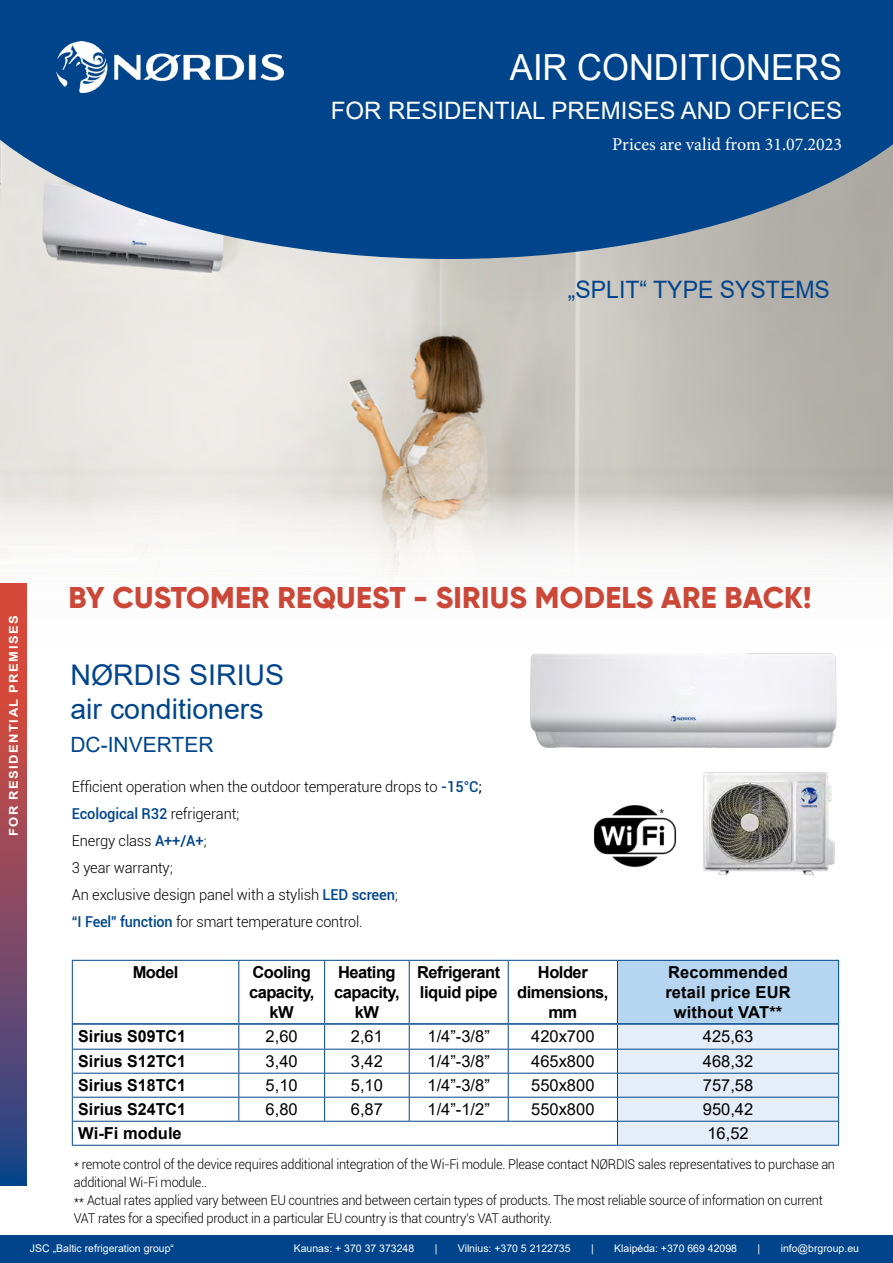
<style>
.page{position:relative;width:893px;height:1263px;background:#fff}
.page>*{position:absolute;margin:0;border:0;box-sizing:border-box;transform-origin:0 0}
.t1{font:36px "Arial";color:#fff;scale:.96 1}
.t2{font:800 30px "Gilroy";letter-spacing:.01em;color:#cb4839}
.t3{font:28.5px/34.2px "Arial";color:#00458b}
.t4{font:24px "Arial";color:#fff}
.t5{font:24px "Arial";color:#00458b;scale:.96 1}
.t6{font:21px "Arial";color:#00458b}
.t7{font:18px "Minion Pro";color:#fff}
.t8{font:16.5px "Arial";color:#000}
.t9{font:700 16.5px/19.8px "Arial";color:#000;text-align:center}
.t10{font:700 16.5px/19.8px "Arial";letter-spacing:-.03em;color:#000;text-align:center}
.t11{font:300 15px/27px "Roboto";letter-spacing:-.01em;color:#000}
.t12{font:300 13.5px/18px "Roboto";letter-spacing:-.02em;color:#000;scale:.95 1}
.t13{font:700 12px "Arial";letter-spacing:.115em;color:#fff;scale:1.08 1}
.t14{font:10.5px "Arial";color:#fff}
.s1{font-weight:500;color:#00458b}
.s2{font-weight:400}
</style>
<div class="page">
<img style="left:0;top:260px;width:893px;height:105px">
<svg style="left:0;top:0;width:893px;height:260px;background:#1c5692"></svg>
<div style="left:0;top:1236px;width:893px;height:27px;background:#00458b"></div>
<img style="left:0;top:365px;width:893px;height:284px">
<svg style="left:0;top:584px;width:26px;height:601px;background:#8b485d"></svg>
<img style="left:57px;top:41px;width:226px;height:51px">
<div style="left:617px;top:960px;width:222px;height:64px;background:#b5d5f0"></div>
<hr style="left:238px;top:961px;width:1px;height:62px;background:#00458b">
<hr style="left:324px;top:961px;width:1px;height:62px;background:#00458b">
<hr style="left:409px;top:961px;width:1px;height:62px;background:#00458b">
<hr style="left:508px;top:961px;width:1px;height:62px;background:#00458b">
<hr style="left:617px;top:961px;width:1px;height:62px;background:#00458b">
<hr style="left:838px;top:961px;width:1px;height:63px;background:#00458b">
<hr style="left:72px;top:1049px;width:167px;height:1px;background:#00458b">
<hr style="left:239px;top:1049px;width:86px;height:1px;background:#00458b">
<hr style="left:325px;top:1049px;width:84px;height:1px;background:#00458b">
<hr style="left:409px;top:1049px;width:99px;height:1px;background:#00458b">
<hr style="left:508px;top:1049px;width:109px;height:1px;background:#00458b">
<hr style="left:72px;top:1073px;width:167px;height:1px;background:#00458b">
<hr style="left:239px;top:1073px;width:86px;height:1px;background:#00458b">
<hr style="left:325px;top:1073px;width:84px;height:1px;background:#00458b">
<hr style="left:409px;top:1073px;width:99px;height:1px;background:#00458b">
<hr style="left:508px;top:1073px;width:109px;height:1px;background:#00458b">
<hr style="left:72px;top:1097px;width:167px;height:1px;background:#00458b">
<hr style="left:239px;top:1097px;width:86px;height:1px;background:#00458b">
<svg style="left:238px;top:1025px;width:1px;height:96px"></svg>
<hr style="left:325px;top:1097px;width:84px;height:1px;background:#00458b">
<svg style="left:324px;top:1025px;width:1px;height:96px"></svg>
<hr style="left:409px;top:1097px;width:99px;height:1px;background:#00458b">
<svg style="left:409px;top:1025px;width:1px;height:96px"></svg>
<hr style="left:508px;top:1097px;width:109px;height:1px;background:#00458b">
<svg style="left:508px;top:1025px;width:1px;height:96px"></svg>
<hr style="left:72px;top:1121px;width:167px;height:1px;background:#00458b">
<svg style="left:72px;top:1024px;width:1px;height:121px"></svg>
<hr style="left:239px;top:1121px;width:86px;height:1px;background:#00458b">
<hr style="left:325px;top:1121px;width:84px;height:1px;background:#00458b">
<hr style="left:409px;top:1121px;width:99px;height:1px;background:#00458b">
<hr style="left:508px;top:1121px;width:109px;height:1px;background:#00458b">
<svg style="left:617px;top:1024px;width:222px;height:121px;background:#d6e3f1"></svg>
<hr style="left:72px;top:1145px;width:167px;height:1px;background:#00458b">
<hr style="left:239px;top:1145px;width:86px;height:1px;background:#00458b">
<hr style="left:325px;top:1145px;width:84px;height:1px;background:#00458b">
<hr style="left:409px;top:1145px;width:99px;height:1px;background:#00458b">
<hr style="left:508px;top:1145px;width:109px;height:1px;background:#00458b">
<hr style="left:617px;top:1145px;width:222px;height:1px;background:#00458b">
<hr style="left:72px;top:960px;width:167px;height:1px;background:#00458b">
<hr style="left:72px;top:961px;width:1px;height:63px;background:#00458b">
<hr style="left:239px;top:960px;width:86px;height:1px;background:#00458b">
<hr style="left:325px;top:960px;width:84px;height:1px;background:#00458b">
<hr style="left:409px;top:960px;width:99px;height:1px;background:#00458b">
<hr style="left:508px;top:960px;width:109px;height:1px;background:#00458b">
<hr style="left:617px;top:960px;width:222px;height:1px;background:#00458b">
<hr style="left:73px;top:1023px;width:166px;height:2px;background:#00458b">
<hr style="left:239px;top:1023px;width:86px;height:2px;background:#00458b">
<hr style="left:325px;top:1023px;width:84px;height:2px;background:#00458b">
<hr style="left:409px;top:1023px;width:99px;height:2px;background:#00458b">
<hr style="left:508px;top:1023px;width:109px;height:2px;background:#00458b">
<hr style="left:617px;top:1023px;width:221px;height:2px;background:#00458b">
<img style="left:498px;top:637px;width:362px;height:111px">
<img style="left:703px;top:772px;width:132px;height:104px">
<img style="left:593px;top:805px;width:84px;height:63px">
<h1 class="t1" style="left:510px;top:42px;width:348px">AIR CONDITIONERS</h1>
<h3 class="t4" style="left:331px;top:94px;width:513px">FOR RESIDENTIAL PREMISES AND OFFICES</h3>
<h3 class="t7" style="left:612px;top:132px;width:231px">Prices are valid from 31.07.2023</h3>
<h3 class="t5" style="left:568px;top:273px;width:274px">„SPLIT“ TYPE SYSTEMS</h3>
<p class="t13" style="left:5px;top:836px;width:206px;rotate:-90deg">FOR RESIDENTIAL PREMISES</p>
<h2 class="t2" style="left:69px;top:578px;width:745px">BY CUSTOMER REQUEST - SIRIUS MODELS ARE BACK!</h2>
<h3 class="t3" style="left:70px;top:658px;width:215px">NØRDIS SIRIUS air conditioners</h3>
<h3 class="t6" style="left:70px;top:730px;width:145px">DC-INVERTER</h3>
<p class="t11" style="left:72px;top:772px;width:412px">Efficient operation when the outdoor temperature drops to <span class="s1">-15°C</span><span class="s2">; </span><span class="s1">Ecological R32</span> refrigerant;<br>Energy class <span class="s1">A++/A+</span>;<br>3 year warranty;<br>An exclusive design panel with a stylish <span class="s1">LED screen</span>;<br><span class="s1">“I Feel” function</span> for smart temperature control.</p>
<p class="t12" style="left:659px;top:802px;width:7px">*</p>
<p class="t9" style="left:133px;top:963px;width:47px">Model</p>
<p class="t10" style="left:249px;top:963px;width:67px">Cooling capacity, kW</p>
<p class="t10" style="left:334px;top:963px;width:67px">Heating capacity, kW</p>
<p class="t10" style="left:417px;top:963px;width:85px;text-align:left">Refrigerant liquid pipe</p>
<p class="t10" style="left:517px;top:963px;width:93px">Holder dimensions, mm</p>
<p class="t9" style="left:665px;top:963px;width:127px">Recommended retail price EUR without VAT**</p>
<p class="t9" style="left:78px;top:1026px;width:109px">Sirius S09TC1</p>
<p class="t8" style="left:266px;top:1025px;width:34px">2,60</p>
<p class="t8" style="left:351px;top:1025px;width:34px">2,61</p>
<p class="t8" style="left:428px;top:1025px;width:64px">1/4”-3/8”</p>
<p class="t8" style="left:531px;top:1025px;width:65px">420x700</p>
<p class="t8" style="left:703px;top:1025px;width:52px">425,63</p>
<p class="t9" style="left:78px;top:1052px;width:109px">Sirius S12TC1</p>
<p class="t8" style="left:266px;top:1050px;width:34px">3,40</p>
<p class="t8" style="left:351px;top:1050px;width:34px">3,42</p>
<p class="t8" style="left:428px;top:1050px;width:64px">1/4”-3/8”</p>
<p class="t8" style="left:531px;top:1050px;width:65px">465x800</p>
<p class="t8" style="left:703px;top:1050px;width:52px">468,32</p>
<p class="t9" style="left:78px;top:1076px;width:109px">Sirius S18TC1</p>
<p class="t8" style="left:266px;top:1074px;width:34px">5,10</p>
<p class="t8" style="left:351px;top:1074px;width:34px">5,10</p>
<p class="t8" style="left:428px;top:1074px;width:64px">1/4”-3/8”</p>
<p class="t8" style="left:531px;top:1074px;width:65px">550x800</p>
<p class="t8" style="left:703px;top:1074px;width:52px">757,58</p>
<p class="t9" style="left:78px;top:1100px;width:109px">Sirius S24TC1</p>
<p class="t8" style="left:266px;top:1098px;width:34px">6,80</p>
<p class="t8" style="left:351px;top:1098px;width:34px">6,87</p>
<p class="t8" style="left:428px;top:1098px;width:64px">1/4”-1/2”</p>
<p class="t8" style="left:531px;top:1098px;width:65px">550x800</p>
<p class="t8" style="left:703px;top:1098px;width:52px">950,42</p>
<p class="t9" style="left:78px;top:1124px;width:105px">Wi-Fi module</p>
<p class="t8" style="left:707px;top:1122px;width:43px">16,52</p>
<p class="t12" style="left:74px;top:1154px;width:803px">* remote control of the device requires additional integration of the Wi-Fi module. Please contact NØRDIS sales representatives to purchase an additional Wi-Fi module..<br>** Actual rates applied vary between EU countries and between certain types of products. The most reliable source of information on current VAT rates for a specified product in a particular EU country is that country’s VAT authority.</p>
<p class="t14" style="left:30px;top:1241px;width:146px">JSC „Baltic refrigeration group“</p>
<p class="t14" style="left:294px;top:1241px;width:122px">Kaunas: + 370 37 373248</p>
<p class="t14" style="left:435px;top:1241px;width:4px">|</p>
<p class="t14" style="left:458px;top:1241px;width:114px">Vilnius: +370 5 2122735</p>
<p class="t14" style="left:591px;top:1241px;width:4px">|</p>
<p class="t14" style="left:614px;top:1241px;width:124px">Klaipėda: +370 669 42098</p>
<p class="t14" style="left:757px;top:1241px;width:4px">|</p>
<p class="t14" style="left:781px;top:1241px;width:80px">info@brgroup.eu</p>
</div>
